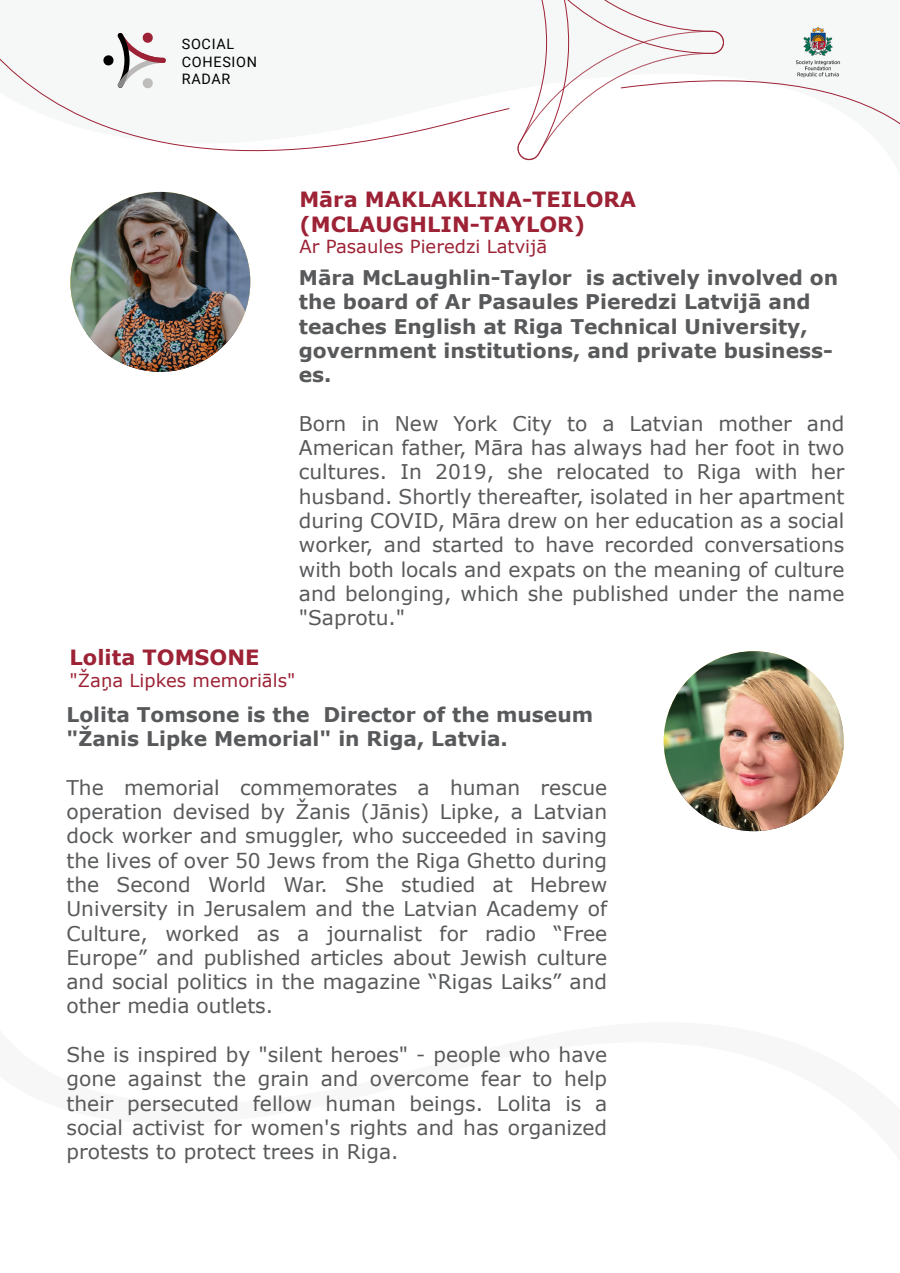
<style>
.page{position:relative;width:900px;height:1273px;background:#fff}
.page>*{position:absolute;margin:0;border:0;box-sizing:border-box;transform-origin:0 0}
.t1{font:700 21px/25.2px "Verdana";color:#9d2235}
.t2{font:20.25px/24.3px "Verdana";color:#58595b;text-align:justify}
.t3{font:700 20.25px/24.3px "Verdana";color:#58595b}
.t4{font:18px "Verdana";color:#9d2235}
.t5{font:14.4px/17.2px "Roboto";letter-spacing:.05em;color:#000}
</style>
<div class="page">
<img style="left:664px;top:651px;width:180px;height:180px;border-radius:90px">
<svg style="left:517px;top:0;width:383px;height:161px"></svg>
<svg style="left:0;top:32px;width:510px;height:213px"></svg>
<img style="left:70px;top:192px;width:180px;height:180px;border-radius:90px">
<p class="t5" style="left:182px;top:35px;width:77px">SOCIAL<br>COHESION<br>RADAR</p>
<p class="t1" style="left:299px;top:186px;width:338px">Māra MAKLAKLINA-TEILORA (MCLAUGHLIN-TAYLOR)</p>
<p class="t4" style="left:299px;top:235px;width:249px">Ar Pasaules Pieredzi Latvijā</p>
<p class="t3" style="left:299px;top:266px;width:541px">Māra McLaughlin-Taylor is actively involved on the board of Ar Pasaules Pieredzi Latvijā and teaches English at Riga Technical University, government institutions, and private business&shy;es.</p>
<p class="t2" style="left:299px;top:411px;width:547px">Born in New York City to a Latvian mother and American father, Māra has always had her foot in two cultures. In 2019, she relocated to Riga with her husband. Shortly thereafter, isolated in her apartment during COVID, Māra drew on her education as a social worker, and started to have recorded conversations with both locals and expats on the meaning of culture and belonging, which she published under the name "Saprotu."</p>
<p class="t1" style="left:70px;top:645px;width:191px">Lolita TOMSONE</p>
<p class="t4" style="left:70px;top:669px;width:227px">"Žaņa Lipkes memoriāls"</p>
<p class="t3" style="left:66px;top:702px;width:528px">Lolita Tomsone is the Director of the museum "Žanis Lipke Memorial" in Riga, Latvia.</p>
<p class="t2" style="left:66px;top:775px;width:542px">The memorial commemorates a human rescue operation devised by Žanis (Jānis) Lipke, a Latvian dock worker and smuggler, who succeeded in saving the lives of over 50 Jews from the Riga Ghetto during the Second World War. She studied at Hebrew University in Jerusalem and the Latvian Academy of Culture, worked as a journalist for radio “Free Europe” and published articles about Jewish culture and social politics in the magazine “Rigas Laiks” and other media outlets.</p>
<p class="t2" style="left:66px;top:1043px;width:542px">She is inspired by "silent heroes" - people who have gone against the grain and overcome fear to help their persecuted fellow human beings. Lolita is a social activist for women's rights and has organized protests to protect trees in Riga.</p>
</div>
